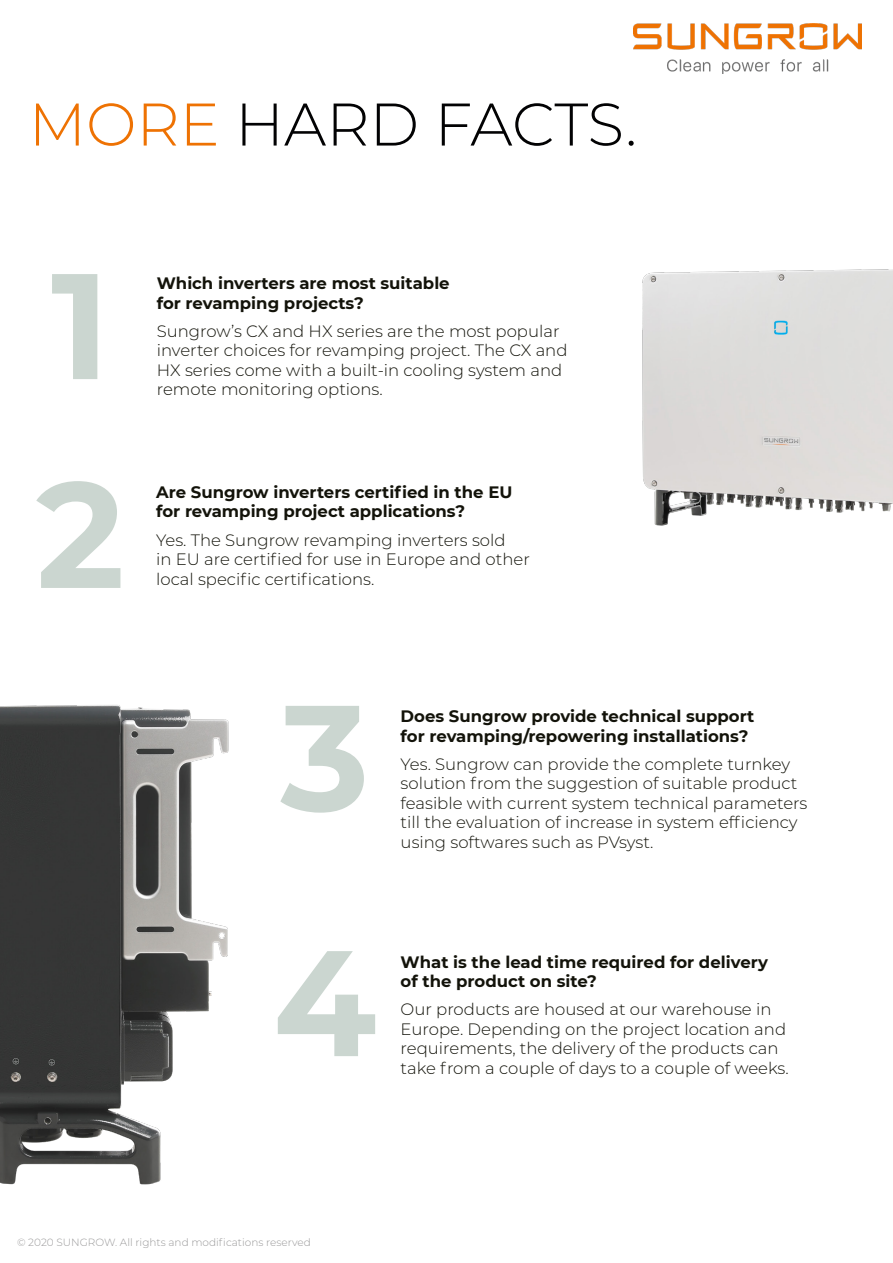
<style>
.page{position:relative;width:893px;height:1263px;background:#fff}
.page>*{position:absolute;margin:0;border:0;box-sizing:border-box;transform-origin:0 0}
.t1{font:700 150px/208.8px "Montserrat";color:#cbd6d0}
.t2{font:300 60px "Montserrat";color:#020203}
.t3{font:300 16.5px/19.5px "Montserrat";color:#13130a}
.t4{font:700 16.5px/19.5px "Montserrat";color:#13130a}
.t5{font:300 10.5px "Montserrat";color:#9a999a}
.s1{color:#ee7203}
</style>
<div class="page">
<img style="left:0;top:705px;width:229px;height:480px">
<img style="left:642px;top:269px;width:251px;height:257px">
<img style="left:634px;top:23px;width:227px;height:50px">
<h2 class="t2" style="left:29px;top:83px;width:610px"><span class="s1">MORE</span> HARD FACTS.</h2>
<h1 class="t1" style="left:36px;top:214px;width:90px">1<br>2</h1>
<p class="t4" style="left:157px;top:273px;width:294px">Which inverters are most suitable for revamping projects?</p>
<p class="t3" style="left:157px;top:321px;width:412px">Sungrow’s CX and HX series are the most popular inverter choices for revamping project. The CX and HX series come with a built-in cooling system and remote monitoring options.</p>
<p class="t4" style="left:156px;top:481px;width:358px">Are Sungrow inverters certified in the EU for revamping project applications?</p>
<p class="t3" style="left:156px;top:529px;width:375px">Yes. The Sungrow revamping inverters sold<br>in EU are certified for use in Europe and other local specific certifications.</p>
<h1 class="t1" style="left:273px;top:627px;width:105px;line-height:245.2px">3<br>4</h1>
<p class="t4" style="left:401px;top:706px;width:355px">Does Sungrow provide technical support for revamping/repowering installations?</p>
<p class="t3" style="left:401px;top:753px;width:408px">Yes. Sungrow can provide the complete turnkey solution from the suggestion of suitable product feasible with current system technical parameters till the evaluation of increase in system efficiency using softwares such as PVsyst.</p>
<p class="t4" style="left:401px;top:951px;width:369px">What is the lead time required for delivery of the product on site?</p>
<p class="t3" style="left:401px;top:999px;width:390px">Our products are housed at our warehouse in Europe. Depending on the project location and requirements, the delivery of the products can take from a couple of days to a couple of weeks.</p>
<p class="t5" style="left:17px;top:1235px;width:295px">© 2020 SUNGROW. All rights and modifications reserved</p>
</div>
